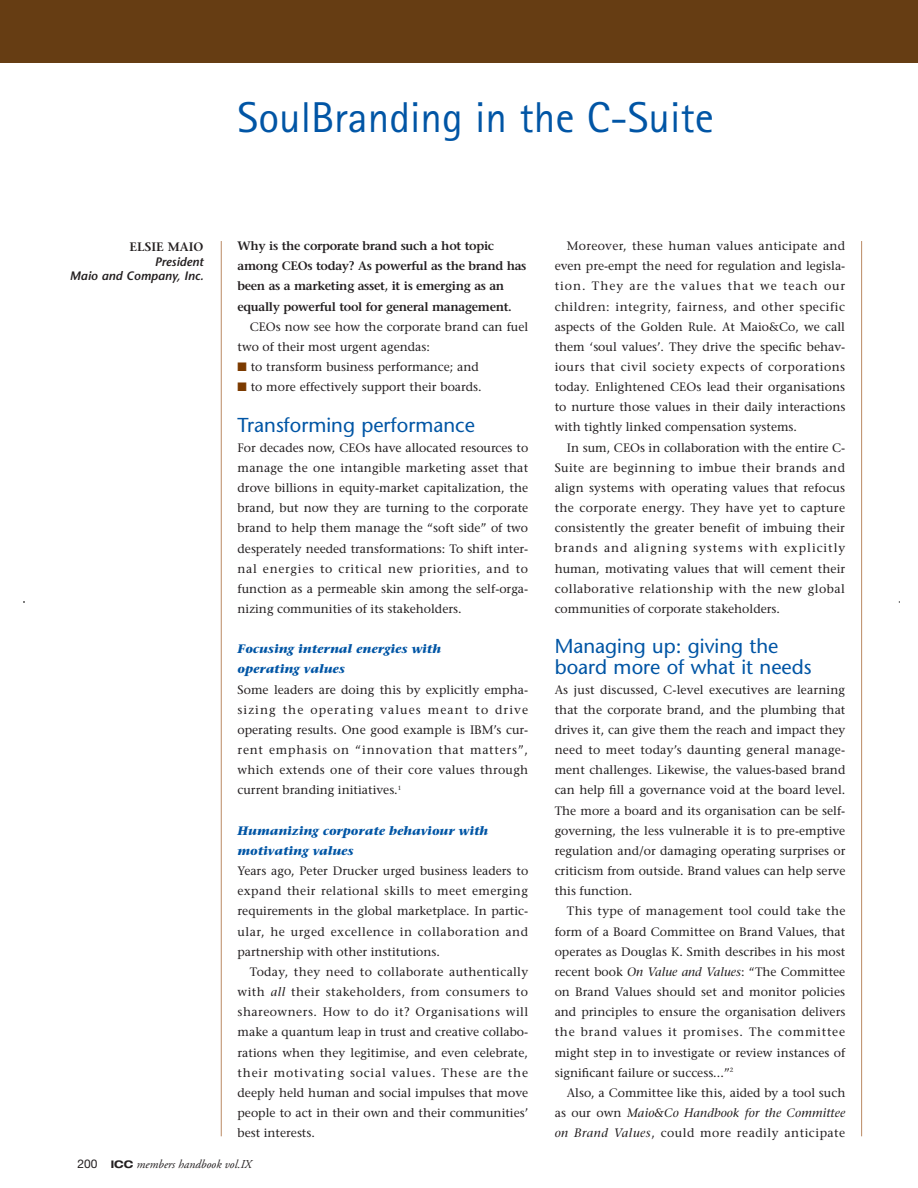
<style>
.page{position:relative;width:918px;height:1188px;background:#fff}
.page>*{position:absolute;margin:0;border:0;box-sizing:border-box;transform-origin:0 0}
.t1{font:43.2px "AT Rotis Sans Serif";color:#0155a5}
.t2{font:20.1px/20.1px "Stone Sans";color:#0155a5}
.t3{font:12.3px/20.1px "Stone Serif";color:#231f20;text-align:justify}
.t4{font:600 12.3px/20.1px "Stone Serif";letter-spacing:-.025em;color:#231f20}
.t5{font:italic 700 12.3px/20.1px "Stone Serif";color:#0155a5}
.t6{font:italic 600 12.3px/14.4px "Stone Sans";color:#231f20;text-align:right}
.t7{font:600 12.3px "Stone Serif";color:#231f20}
.t8{font:italic 12px "Adobe Garamond";color:#231f20}
.s1{font-style:italic}
.s2{font-family:"Helvetica Neue";font-style:normal}
.s3{font-family:"Helvetica Neue";font-weight:700;font-style:normal;font-stretch:expanded;font-size:10.5px}
</style>
<div class="page">
<div style="left:0;top:0;width:918px;height:63px;background:#663d13"></div>
<h1 class="t1" style="left:238px;top:92px;width:478px">SoulBranding in the C-Suite</h1>
<p class="t7" style="left:129px;top:240px;width:76px">ELSIE MAIO</p>
<p class="t6" style="left:70px;top:254px;width:135px">President<br>Maio and Company, Inc.</p>
<p class="t4" style="left:238px;top:236px;width:290px">Why is the corporate brand such a hot topic among CEOs today? As powerful as the brand has been as a marketing asset, it is emerging as an equally powerful tool for general management.</p>
<p class="t3" style="left:250px;top:316px;width:280px">CEOs now see how the corporate brand can fuel</p>
<p class="t3" style="left:238px;top:336px;width:194px">two of their most urgent agendas:</p>
<p class="t3" style="left:251px;top:357px;width:230px">to transform business performance; and</p>
<p class="t3" style="left:251px;top:377px;width:233px">to more effectively support their boards.</p>
<h2 class="t2" style="left:238px;top:414px;width:239px">Transforming performance</h2>
<p class="t3" style="left:238px;top:437px;width:292px">For decades now, CEOs have allocated resources to manage the one intangible marketing asset that drove billions in equity-market capitalization, the brand, but now they are turning to the corporate brand to help them manage the “soft side” of two desperately needed transformations: To shift inter&shy;nal energies to critical new priorities, and to function as a permeable skin among the self-orga&shy;nizing communities of its stakeholders.</p>
<p class="t5" style="left:238px;top:639px;width:205px">Focusing internal energies with operating values</p>
<p class="t3" style="left:238px;top:679px;width:292px">Some leaders are doing this by explicitly empha&shy;sizing the operating values meant to drive operating results. One good example is IBM’s cur&shy;rent emphasis on “innovation that matters”, which extends one of their core values through current branding initiatives.<sup>1</sup></p>
<p class="t5" style="left:238px;top:820px;width:252px">Humanizing corporate behaviour with motivating values</p>
<p class="t3" style="left:238px;top:861px;width:292px">Years ago, Peter Drucker urged business leaders to expand their relational skills to meet emerging requirements in the global marketplace. In partic&shy;ular, he urged excellence in collaboration and partnership with other institutions.</p>
<p class="t3" style="left:238px;top:962px;width:292px;text-indent:12px">Today, they need to collaborate authentically with <span class="s1">all</span> their stakeholders, from consumers to shareowners. How to do it? Organisations will make a quantum leap in trust and creative collabo&shy;rations when they legitimise, and even celebrate, their motivating social values. These are the deeply held human and social impulses that move people to act in their own and their communities’ best interests.</p>
<p class="t3" style="left:555px;top:236px;width:292px;text-indent:12px">Moreover, these human values anticipate and even pre-empt the need for regulation and legisla&shy;tion. They are the values that we teach our children: integrity, fairness, and other specific aspects of the Golden Rule. At Maio&amp;Co, we call them ‘soul values’. They drive the specific behav&shy;iours that civil society expects of corporations today. Enlightened CEOs lead their organisations to nurture those values in their daily interactions with tightly linked compensation systems.</p>
<p class="t3" style="left:555px;top:437px;width:292px;text-indent:12px">In sum, CEOs in collaboration with the entire C-Suite are beginning to imbue their brands and align systems with operating values that refocus the corporate energy. They have yet to capture consistently the greater benefit of imbuing their brands and aligning systems with explicitly human, motivating values that will cement their collaborative relationship with the new global communities of corporate stakeholders.</p>
<h2 class="t2" style="left:555px;top:636px;width:258px">Managing up: giving the board more of what it needs</h2>
<p class="t3" style="left:555px;top:679px;width:292px">As just discussed, C-level executives are learning that the corporate brand, and the plumbing that drives it, can give them the reach and impact they need to meet today’s daunting general manage&shy;ment challenges. Likewise, the values-based brand can help fill a governance void at the board level.<br>The more a board and its organisation can be self&shy;governing, the less vulnerable it is to pre-emptive regulation and/or damaging operating surprises or criticism from outside. Brand values can help serve this function.</p>
<p class="t3" style="left:555px;top:901px;width:292px;text-indent:12px">This type of management tool could take the form of a Board Committee on Brand Values, that operates as Douglas K. Smith describes in his most recent book <span class="s1">On Value and Values</span>: “The Committee on Brand Values should set and monitor policies and principles to ensure the organisation delivers the brand values it promises. The committee might step in to investigate or review instances of significant failure or success...”<sup>2</sup></p>
<p class="t3" style="left:555px;top:1083px;width:292px;text-indent:12px">Also, a Committee like this, aided by a tool such as our own <span class="s1">Maio&amp;Co Handbook for the Committee on Brand Values</span>, could more readily anticipate</p>
<p class="t8" style="left:77px;top:1157px;width:175px"><span class="s2">200</span> <span class="s3">ICC</span> members handbook vol.IX</p>
</div>
